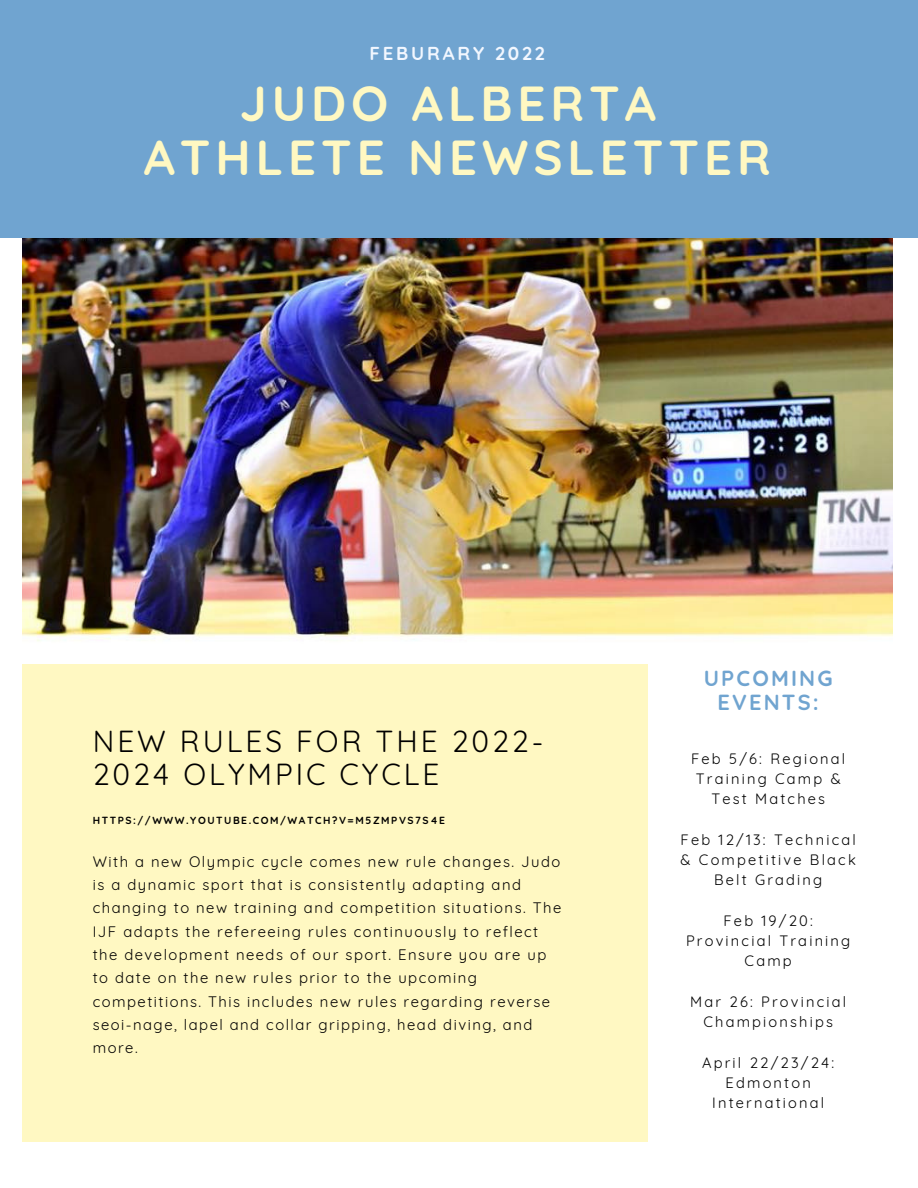
<style>
.page{position:relative;width:918px;height:1188px;background:#fff}
.page>*{position:absolute;margin:0;border:0;box-sizing:border-box;transform-origin:0 0}
.t1{font:700 49.05px "Quicksand";letter-spacing:.1em;color:#fff8c2}
.t2{font:29.7px/32.8px "Quicksand";letter-spacing:.1em;color:#000}
.t3{font:700 21.75px/24.3px "Quicksand";letter-spacing:.1em;color:#70a4d0;text-align:center}
.t4{font:700 18.6px "Quicksand";letter-spacing:.15em;color:#f2f7ff}
.t5{font:14.85px/23.2px "Quicksand";letter-spacing:.1em;color:#000}
.t6{font:14.7px/20.2px "Quicksand";letter-spacing:.15em;color:#000;text-align:center}
.t7{font:700 10.35px "Quicksand";letter-spacing:.15em;color:#000}
</style>
<div class="page">
<img style="left:22px;top:237px;width:870px;height:405px">
<div style="left:0;top:0;width:918px;height:237px;background:#70a4d0"></div>
<div style="left:22px;top:665px;width:626px;height:477px;background:#fff8c2"></div>
<p class="t4" style="left:370px;top:41px;width:177px">FEBURARY 2022</p>
<p class="t1" style="left:240px;top:72px;width:418px">JUDO ALBERTA</p>
<p class="t1" style="left:144px;top:126px;width:628px">ATHLETE NEWSLETTER</p>
<p class="t2" style="left:93px;top:724px;width:452px">NEW RULES FOR THE 2022-<br>2024 OLYMPIC CYCLE</p>
<p class="t7" style="left:93px;top:814px;width:354px">HTTPS://WWW.YOUTUBE.COM/WATCH?V=M5ZMPVS7S4E</p>
<p class="t5" style="left:93px;top:850px;width:470px">With a new Olympic cycle comes new rule changes. Judo is a dynamic sport that is consistently adapting and changing to new training and competition situations. The IJF adapts the refereeing rules continuously to reflect the development needs of our sport. Ensure you are up to date on the new rules prior to the upcoming competitions. This includes new rules regarding reverse seoi-nage, lapel and collar gripping, head diving, and more.</p>
<p class="t3" style="left:704px;top:665px;width:130px">UPCOMING<br>EVENTS:</p>
<p class="t6" style="left:691px;top:748px;width:156px">Feb 5/6: Regional<br>Training Camp &amp;<br>Test Matches</p>
<p class="t6" style="left:681px;top:829px;width:177px">Feb 12/13: Technical &amp; Competitive Black<br>Belt Grading</p>
<p class="t6" style="left:686px;top:910px;width:166px">Feb 19/20:<br>Provincial Training<br>Camp</p>
<p class="t6" style="left:690px;top:991px;width:158px">Mar 26: Provincial<br>Championships</p>
<p class="t6" style="left:702px;top:1052px;width:134px">April 22/23/24:<br>Edmonton<br>International</p>
</div>
